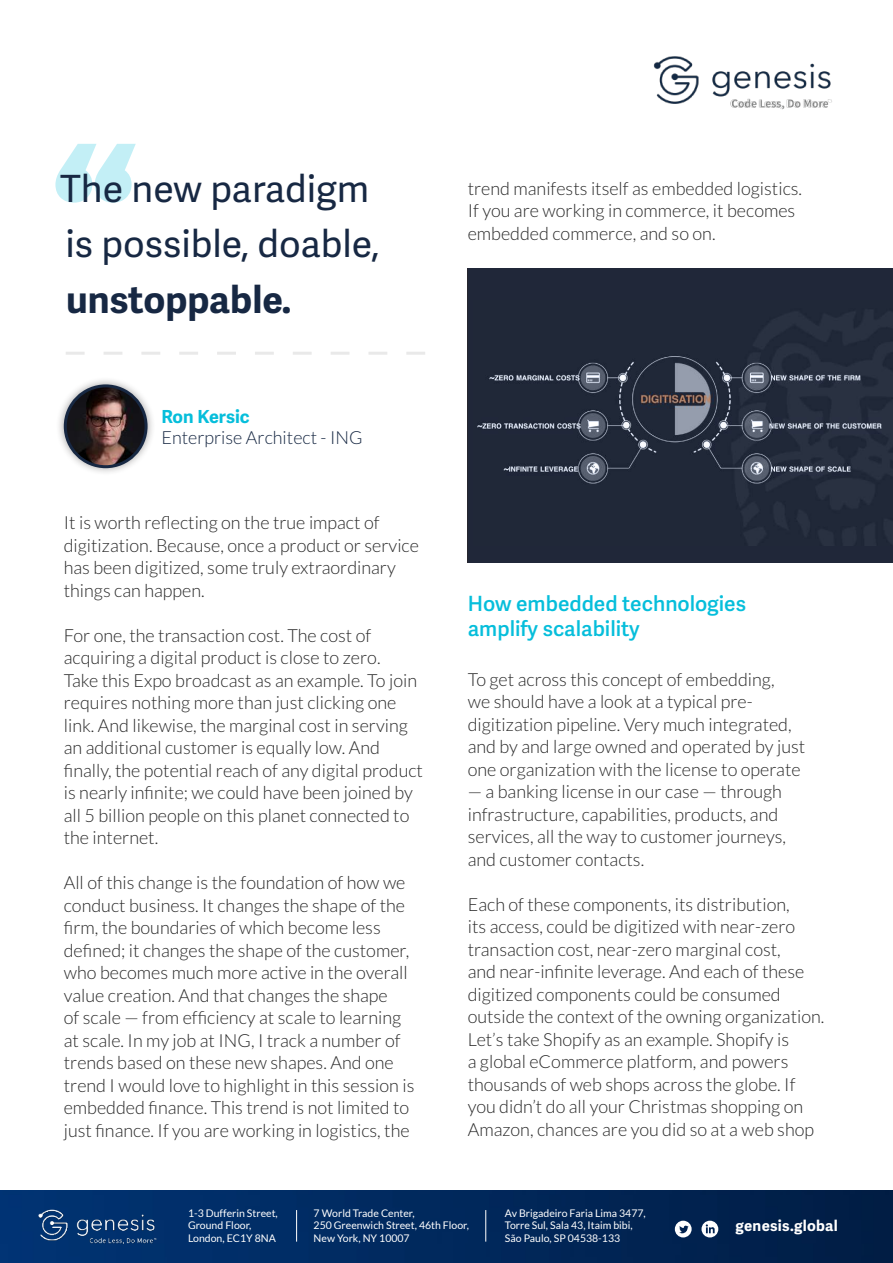
<style>
.page{position:relative;width:893px;height:1263px;background:#fff}
.page>*{position:absolute;margin:0;border:0;box-sizing:border-box;transform-origin:0 0}
.t1{font:900 180px "Montserrat";color:#06bedb}
.t2{font:37.5px/55.5px "Adelle Sans";color:#172843}
.t3{font:700 37.5px "Adelle Sans";color:#172843}
.t4{font:600 21px/25.2px "Adelle Sans";color:#06bedb}
.t5{font:300 18px/22.5px "Lato";color:#292929}
.t6{font:300 18px "Lato";color:#172843}
.t7{font:700 18px "Adelle Sans";color:#06bedb}
.t8{font:700 15px "Adelle Sans";letter-spacing:.02em;color:#fff}
.t9{font:10.5px/12.6px "Lato";color:#fff}
</style>
<div class="page">
<img style="left:0;top:1191px;width:893px;height:72px">
<img style="left:36px;top:1204px;width:122px;height:46px">
<hr style="left:296px;top:1210px;width:1px;height:31px;background:#fff">
<hr style="left:485px;top:1210px;width:1px;height:31px;background:#fff">
<svg style="left:675px;top:1221px;width:17px;height:16px"></svg>
<svg style="left:701px;top:1221px;width:17px;height:16px"></svg>
<img style="left:653px;top:56px;width:179px;height:54px">
<svg style="left:468px;top:268px;width:425px;height:294px;background:#283040"></svg>
<svg style="left:66px;top:352px;width:359px;height:3px"></svg>
<div style="left:56px;top:377px;width:99px;height:99px;background:#221f1f;opacity:.4"></div>
<img style="left:65px;top:386px;width:81px;height:81px;border-radius:40px">
<div style="left:64px;top:384px;width:84px;height:84px;border:3px solid #172843;border-radius:50%"></div>
<h1 class="t1" style="left:54px;top:110px;width:88px">“</h1>
<h2 class="t2" style="left:60px;top:164px;width:321px">The new paradigm is possible, doable,</h2>
<h2 class="t3" style="left:66px;top:284px;width:226px">unstoppable.</h2>
<p class="t7" style="left:161px;top:409px;width:90px">Ron Kersic</p>
<p class="t6" style="left:161px;top:431px;width:203px">Enterprise Architect - ING</p>
<p class="t5" style="left:64px;top:513px;width:357px">It is worth reflecting on the true impact of digitization. Because, once a product or service has been digitized, some truly extraordinary things can happen.</p>
<p class="t5" style="left:64px;top:625px;width:361px">For one, the transaction cost. The cost of acquiring a digital product is close to zero.<br>Take this Expo broadcast as an example. To join requires nothing more than just clicking one link. And likewise, the marginal cost in serving an additional customer is equally low. And finally, the potential reach of any digital product is nearly infinite; we could have been joined by all 5 billion people on this planet connected to the internet.</p>
<p class="t5" style="left:64px;top:873px;width:352px">All of this change is the foundation of how we conduct business. It changes the shape of the firm, the boundaries of which become less defined; it changes the shape of the customer, who becomes much more active in the overall value creation. And that changes the shape<br>of scale — from efficiency at scale to learning at scale. In my job at ING, I track a number of trends based on these new shapes. And one trend I would love to highlight in this session is embedded finance. This trend is not limited to just finance. If you are working in logistics, the</p>
<p class="t5" style="left:468px;top:178px;width:336px">trend manifests itself as embedded logistics.<br>If you are working in commerce, it becomes embedded commerce, and so on.</p>
<p class="t4" style="left:468px;top:593px;width:280px">How embedded technologies amplify scalability</p>
<p class="t5" style="left:468px;top:669px;width:339px">To get across this concept of embedding,<br>we should have a look at a typical pre&shy;digitization pipeline. Very much integrated, and by and large owned and operated by just one organization with the license to operate</p>
<p class="t5" style="left:468px;top:782px;width:320px">— a banking license in our case — through infrastructure, capabilities, products, and services, all the way to customer journeys, and customer contacts.</p>
<p class="t5" style="left:468px;top:894px;width:358px">Each of these components, its distribution,<br>its access, could be digitized with near-zero transaction cost, near-zero marginal cost,<br>and near-infinite leverage. And each of these digitized components could be consumed outside the context of the owning organization.<br>Let’s take Shopify as an example. Shopify is<br>a global eCommerce platform, and powers thousands of web shops across the globe. If you didn’t do all your Christmas shopping on Amazon, chances are you did so at a web shop</p>
<p class="t9" style="left:188px;top:1207px;width:91px">1-3 Dufferin Street,<br>Ground Floor,<br>London, EC1Y 8NA</p>
<p class="t9" style="left:314px;top:1207px;width:157px">7 World Trade Center,<br>250 Greenwich Street, 46th Floor,<br>New York, NY 10007</p>
<p class="t9" style="left:505px;top:1207px;width:142px">Av Brigadeiro Faria Lima 3477,<br>Torre Sul, Sala 43, Itaim bibi,<br>São Paulo, SP 04538-133</p>
<p class="t8" style="left:736px;top:1219px;width:104px">genesis.global</p>
</div>
